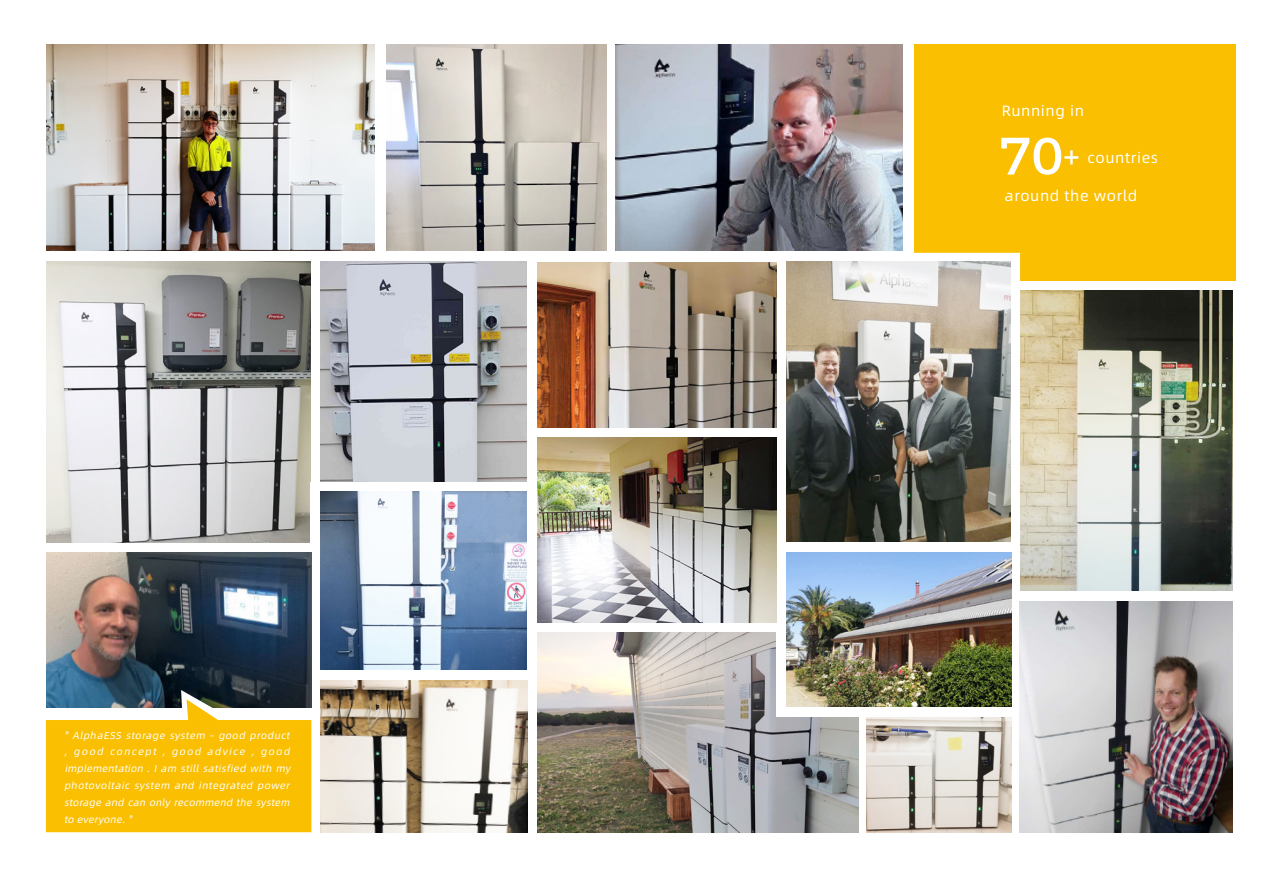
<style>
.page{position:relative;width:1276px;height:886px;background:#fff}
.page>*{position:absolute;margin:0;border:0;box-sizing:border-box;transform-origin:0 0}
.t1{font:52.5px "Montserrat";color:#fff}
.t2{font:15px "Alibaba Pu Hui Ti";letter-spacing:.04em;color:#fff}
.t3{font:italic 10px/16.9px "Alibaba Pu Hui Ti";color:#fff;text-align:justify}
.s1{font-size:32.5px}
</style>
<div class="page">
<img style="left:46px;top:262px;width:264px;height:280px">
<img style="left:46px;top:44px;width:328px;height:207px">
<img style="left:321px;top:261px;width:206px;height:220px">
<img style="left:321px;top:491px;width:206px;height:179px">
<img style="left:386px;top:44px;width:220px;height:207px">
<img style="left:320px;top:680px;width:207px;height:152px">
<img style="left:47px;top:553px;width:264px;height:137px">
<svg style="left:45px;top:690px;width:266px;height:142px;background:#e1b51f"></svg>
<img style="left:538px;top:632px;width:321px;height:200px">
<div style="left:776px;top:564px;width:234px;height:152px;background:#fff"></div>
<div style="left:914px;top:44px;width:321px;height:237px;background:#fabf00"></div>
<img style="left:615px;top:44px;width:287px;height:207px">
<img style="left:867px;top:717px;width:144px;height:115px">
<img style="left:787px;top:553px;width:224px;height:153px">
<img style="left:1020px;top:291px;width:212px;height:299px">
<img style="left:1019px;top:601px;width:213px;height:231px">
<img style="left:538px;top:262px;width:238px;height:166px">
<img style="left:538px;top:438px;width:238px;height:184px">
<svg style="left:884px;top:248px;width:141px;height:59px"></svg>
<img style="left:787px;top:261px;width:223px;height:280px">
<p class="t3" style="left:64px;top:726px;width:230px">" AlphaESS storage system - good product , good concept , good advice , good implementation . I am still satisfied with my photovoltaic system and integrated power storage and can only recommend the system to everyone."</p>
<h2 class="t2" style="left:1001px;top:99px;width:84px">Running in</h2>
<h1 class="t1" style="left:999px;top:114px;width:82px">70<span class="s1">+</span></h1>
<h2 class="t2" style="left:1087px;top:146px;width:72px">countries</h2>
<h2 class="t2" style="left:1004px;top:185px;width:134px">around the world</h2>
</div>
